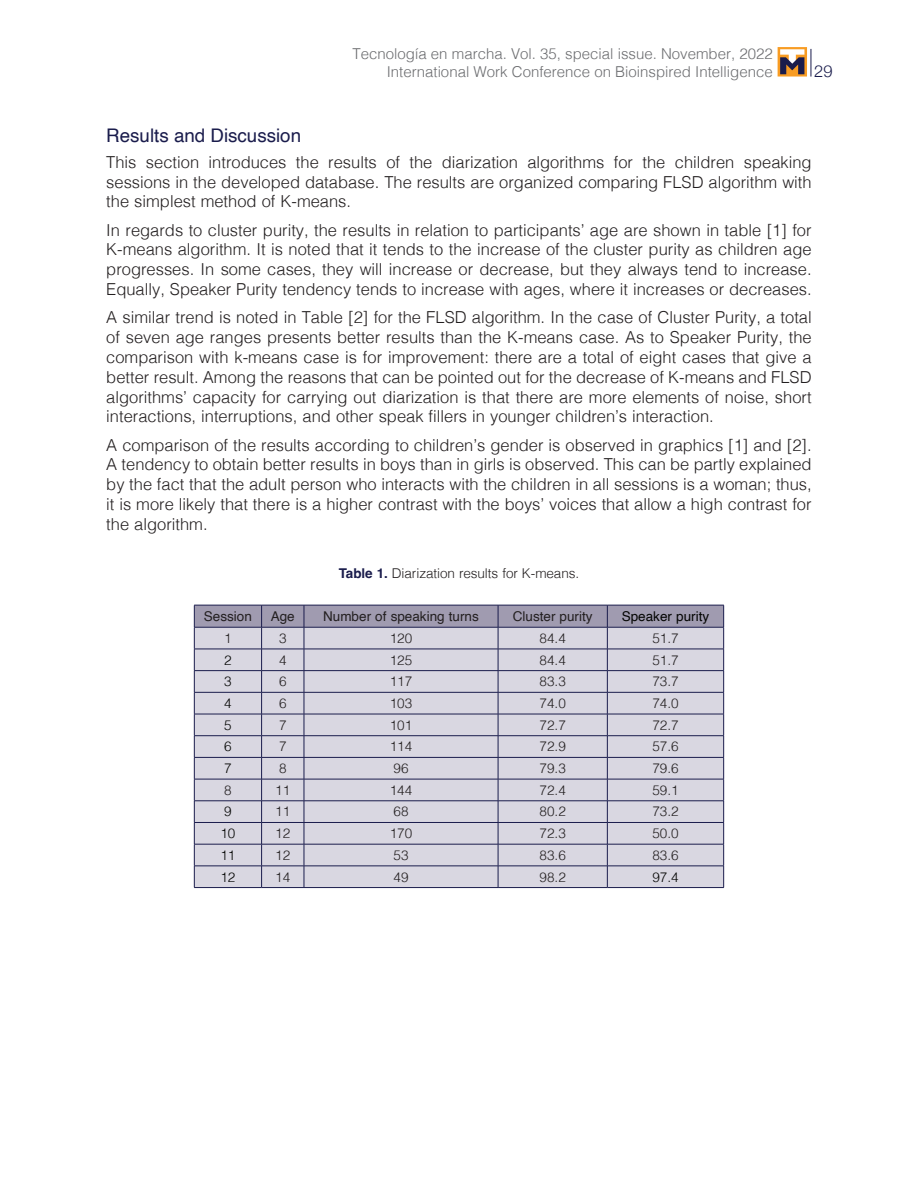
<style>
.page{position:relative;width:918px;height:1188px;background:#fff}
.page>*{position:absolute;margin:0;border:0;box-sizing:border-box;transform-origin:0 0}
.t1{font:18.75px "Helvetica";color:#1a1c4c}
.t2{font:300 16.5px/19.8px "Helvetica";color:#231f20;text-align:justify}
.t3{font:300 16.5px "Helvetica Neue";color:#1a1c4c}
.t4{font:300 15px/18px "Helvetica";color:#6c6d70;text-align:right}
.t5{font:300 13.5px "Helvetica";color:#231f20}
.t6{font:13.5px "Helvetica";color:#231f20}
.t7{font:300 13.5px "Helvetica";color:#040503}
.t8{font:13.5px "Helvetica";color:#040503}
.s1{font-weight:700;color:#1a1c4c}
</style>
<div class="page">
<svg style="left:811px;top:49px;width:1px;height:28px"></svg>
<svg style="left:778px;top:47px;width:29px;height:30px"></svg>
<svg style="left:780px;top:49px;width:24px;height:25px"></svg>
<svg style="left:194px;top:605px;width:530px;height:282px"></svg>
<hr style="left:194px;top:887px;width:68px;height:1px;background:#1a1c4c">
<hr style="left:262px;top:887px;width:42px;height:1px;background:#1a1c4c">
<hr style="left:304px;top:887px;width:194px;height:1px;background:#1a1c4c">
<hr style="left:498px;top:887px;width:109px;height:1px;background:#1a1c4c">
<hr style="left:607px;top:887px;width:117px;height:1px;background:#1a1c4c">
<p class="t4" style="left:353px;top:43px;width:422px">Tecnología en marcha. Vol. 35, special issue. November, 2022<br>International Work Conference on Bioinspired Intelligence</p>
<p class="t3" style="left:814px;top:57px;width:20px">29</p>
<p class="t1" style="left:106px;top:121px;width:196px">Results and Discussion</p>
<p class="t2" style="left:106px;top:151px;width:707px">This section introduces the results of the diarization algorithms for the children speaking sessions in the developed database. The results are organized comparing FLSD algorithm with the simplest method of K-means.</p>
<p class="t2" style="left:106px;top:219px;width:707px">In regards to cluster purity, the results in relation to participants’ age are shown in table [1] for K-means algorithm. It is noted that it tends to the increase of the cluster purity as children age progresses. In some cases, they will increase or decrease, but they always tend to increase.<br>Equally, Speaker Purity tendency tends to increase with ages, where it increases or decreases.</p>
<p class="t2" style="left:106px;top:306px;width:707px">A similar trend is noted in Table [2] for the FLSD algorithm. In the case of Cluster Purity, a total of seven age ranges presents better results than the K-means case. As to Speaker Purity, the comparison with k-means case is for improvement: there are a total of eight cases that give a better result. Among the reasons that can be pointed out for the decrease of K-means and FLSD algorithms’ capacity for carrying out diarization is that there are more elements of noise, short interactions, interruptions, and other speak fillers in younger children’s interaction.</p>
<p class="t2" style="left:106px;top:434px;width:707px">A comparison of the results according to children’s gender is observed in graphics [1] and [2].<br>A tendency to obtain better results in boys than in girls is observed. This can be partly explained by the fact that the adult person who interacts with the children in all sessions is a woman; thus, it is more likely that there is a higher contrast with the boys’ voices that allow a high contrast for the algorithm.</p>
<p class="t5" style="left:339px;top:561px;width:242px"><span class="s1">Table 1.</span> Diarization results for K-means.</p>
<p class="t6" style="left:204px;top:606px;width:50px">Session</p>
<p class="t6" style="left:271px;top:606px;width:26px">Age</p>
<p class="t6" style="left:323px;top:606px;width:157px">Number of speaking turns</p>
<p class="t6" style="left:513px;top:606px;width:81px">Cluster purity</p>
<p class="t8" style="left:622px;top:606px;width:89px">Speaker purity</p>
<p class="t5" style="left:224px;top:627px;width:9px">1</p>
<p class="t5" style="left:279px;top:627px;width:9px">3</p>
<p class="t5" style="left:390px;top:627px;width:24px">120</p>
<p class="t5" style="left:540px;top:627px;width:28px">84.4</p>
<p class="t5" style="left:652px;top:627px;width:28px">51.7</p>
<p class="t7" style="left:224px;top:648px;width:9px">2</p>
<p class="t5" style="left:279px;top:648px;width:9px">4</p>
<p class="t5" style="left:390px;top:648px;width:24px">125</p>
<p class="t5" style="left:540px;top:648px;width:28px">84.4</p>
<p class="t5" style="left:652px;top:648px;width:28px">51.7</p>
<p class="t7" style="left:224px;top:670px;width:9px">3</p>
<p class="t5" style="left:279px;top:670px;width:9px">6</p>
<p class="t5" style="left:390px;top:670px;width:24px">117</p>
<p class="t5" style="left:540px;top:670px;width:28px">83.3</p>
<p class="t5" style="left:652px;top:670px;width:28px">73.7</p>
<p class="t7" style="left:224px;top:692px;width:9px">4</p>
<p class="t5" style="left:279px;top:692px;width:9px">6</p>
<p class="t5" style="left:390px;top:692px;width:24px">103</p>
<p class="t5" style="left:540px;top:692px;width:28px">74.0</p>
<p class="t5" style="left:652px;top:692px;width:28px">74.0</p>
<p class="t7" style="left:224px;top:713px;width:9px">5</p>
<p class="t5" style="left:279px;top:713px;width:9px">7</p>
<p class="t5" style="left:390px;top:713px;width:24px">101</p>
<p class="t5" style="left:540px;top:713px;width:28px">72.7</p>
<p class="t5" style="left:652px;top:713px;width:28px">72.7</p>
<p class="t7" style="left:224px;top:735px;width:9px">6</p>
<p class="t5" style="left:279px;top:735px;width:9px">7</p>
<p class="t5" style="left:390px;top:735px;width:24px">114</p>
<p class="t5" style="left:540px;top:735px;width:28px">72.9</p>
<p class="t5" style="left:652px;top:735px;width:28px">57.6</p>
<p class="t7" style="left:224px;top:757px;width:9px">7</p>
<p class="t5" style="left:279px;top:757px;width:9px">8</p>
<p class="t5" style="left:394px;top:757px;width:17px">96</p>
<p class="t5" style="left:540px;top:757px;width:28px">79.3</p>
<p class="t5" style="left:652px;top:757px;width:28px">79.6</p>
<p class="t5" style="left:224px;top:779px;width:9px">8</p>
<p class="t5" style="left:275px;top:779px;width:17px">11</p>
<p class="t5" style="left:390px;top:779px;width:24px">144</p>
<p class="t5" style="left:540px;top:779px;width:28px">72.4</p>
<p class="t5" style="left:652px;top:779px;width:28px">59.1</p>
<p class="t7" style="left:224px;top:800px;width:9px">9</p>
<p class="t5" style="left:275px;top:800px;width:17px">11</p>
<p class="t5" style="left:394px;top:800px;width:17px">68</p>
<p class="t5" style="left:540px;top:800px;width:28px">80.2</p>
<p class="t5" style="left:652px;top:800px;width:28px">73.2</p>
<p class="t7" style="left:220px;top:822px;width:17px">10</p>
<p class="t5" style="left:275px;top:822px;width:17px">12</p>
<p class="t5" style="left:390px;top:822px;width:24px">170</p>
<p class="t5" style="left:540px;top:822px;width:28px">72.3</p>
<p class="t5" style="left:652px;top:822px;width:28px">50.0</p>
<p class="t7" style="left:220px;top:844px;width:17px">11</p>
<p class="t5" style="left:275px;top:844px;width:17px">12</p>
<p class="t5" style="left:394px;top:844px;width:17px">53</p>
<p class="t5" style="left:540px;top:844px;width:28px">83.6</p>
<p class="t5" style="left:652px;top:844px;width:28px">83.6</p>
<p class="t7" style="left:220px;top:865px;width:17px">12</p>
<p class="t5" style="left:275px;top:865px;width:17px">14</p>
<p class="t5" style="left:394px;top:865px;width:17px">49</p>
<p class="t5" style="left:540px;top:865px;width:28px">98.2</p>
<p class="t7" style="left:652px;top:865px;width:28px">97.4</p>
</div>
